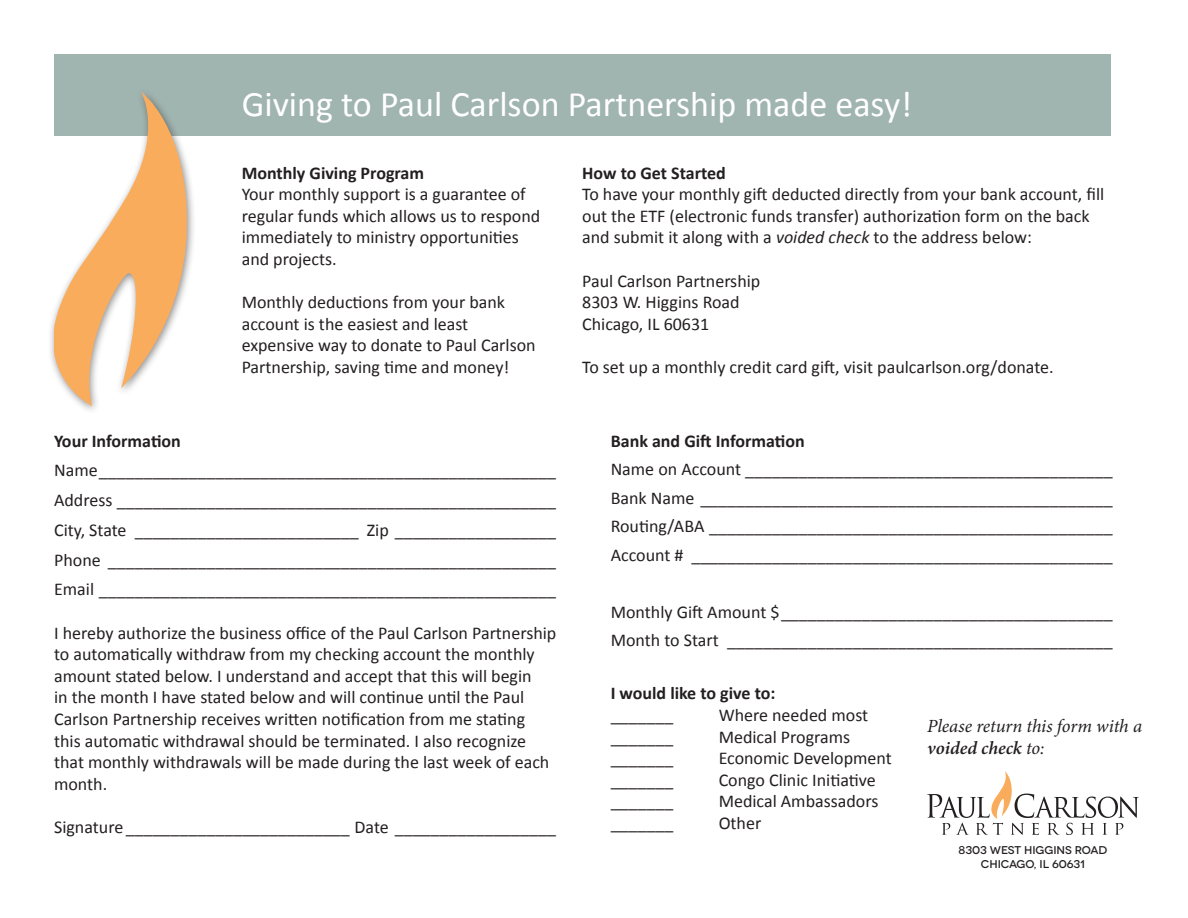
<style>
.page{position:relative;width:1188px;height:918px;background:#fff}
.page>*{position:absolute;margin:0;border:0;box-sizing:border-box;transform-origin:0 0}
.t1{font:36px "Calibri";color:#fff}
.t2{font:italic 18.6px/22.4px "Minion Pro";letter-spacing:-.005em;color:#231f20}
.t3{font:18px/21.6px "Calibri";color:#231f20}
.t4{font:700 18px "Calibri";color:#231f20}
.t5{font:500 11.25px/13.5px "Novecentowide";color:#231f20;text-align:center}
.s1{font-style:italic}
.s2{font-weight:600}
</style>
<div class="page">
<svg style="left:927px;top:771px;width:212px;height:64px"></svg>
<div style="left:54px;top:54px;width:1056px;height:82px;background:#a0b4b0"></div>
<div style="left:47px;top:87px;width:149px;height:328px;background:#231f20;opacity:.52"></div>
<svg style="left:54px;top:92px;width:135px;height:314px"></svg>
<p class="t1" style="left:242px;top:81px;width:672px">Giving to Paul Carlson Partnership made easy!</p>
<p class="t4" style="left:242px;top:161px;width:184px">Monthly Giving Program</p>
<p class="t3" style="left:242px;top:184px;width:300px">Your monthly support is a guarantee of regular funds which allows us to respond immediately to ministry opportunities and projects.</p>
<p class="t3" style="left:242px;top:292px;width:295px">Monthly deductions from your bank account is the easiest and least expensive way to donate to Paul Carlson Partnership, saving time and money!</p>
<p class="t4" style="left:54px;top:429px;width:128px">Your Information</p>
<p class="t3" style="left:54px;top:460px;width:503px">Name___________________________________________________</p>
<p class="t3" style="left:54px;top:489px;width:503px">Address _________________________________________________</p>
<p class="t3" style="left:54px;top:519px;width:504px">City, State _________________________ Zip __________________</p>
<p class="t3" style="left:54px;top:549px;width:503px">Phone __________________________________________________</p>
<p class="t3" style="left:54px;top:579px;width:503px">Email ___________________________________________________</p>
<p class="t3" style="left:54px;top:622px;width:504px">I hereby authorize the business office of the Paul Carlson Partnership to automatically withdraw from my checking account the monthly amount stated below. I understand and accept that this will begin<br>in the month I have stated below and will continue until the Paul Carlson Partnership receives written notification from me stating<br>this automatic withdrawal should be terminated. I also recognize that monthly withdrawals will be made during the last week of each month.</p>
<p class="t3" style="left:54px;top:816px;width:504px">Signature _________________________ Date __________________</p>
<p class="t4" style="left:582px;top:161px;width:145px">How to Get Started</p>
<p class="t3" style="left:582px;top:183px;width:524px">To have your monthly gift deducted directly from your bank account, fill out the ETF (electronic funds transfer) authorization form on the back and submit it along with a <span class="s1">voided check</span> to the address below:</p>
<p class="t3" style="left:582px;top:270px;width:180px">Paul Carlson Partnership</p>
<p class="t3" style="left:582px;top:291px;width:159px">8303 W. Higgins Road</p>
<p class="t3" style="left:582px;top:313px;width:129px">Chicago, IL 60631</p>
<p class="t3" style="left:582px;top:356px;width:473px">To set up a monthly credit card gift, visit paulcarlson.org/donate.</p>
<p class="t4" style="left:611px;top:429px;width:196px">Bank and Gift Information</p>
<p class="t3" style="left:611px;top:458px;width:503px">Name on Account _________________________________________</p>
<p class="t3" style="left:611px;top:487px;width:503px">Bank Name ______________________________________________</p>
<p class="t3" style="left:611px;top:515px;width:503px">Routing/ABA _____________________________________________</p>
<p class="t3" style="left:611px;top:544px;width:503px">Account # _______________________________________________</p>
<p class="t3" style="left:611px;top:601px;width:504px">Monthly Gift Amount $_____________________________________</p>
<p class="t3" style="left:611px;top:629px;width:503px">Month to Start ___________________________________________</p>
<p class="t4" style="left:611px;top:682px;width:166px">I would like to give to:</p>
<p class="t3" style="left:611px;top:704px;width:64px">_______</p>
<p class="t3" style="left:719px;top:704px;width:151px">Where needed most</p>
<p class="t2" style="left:927px;top:715px;width:216px">Please return this form with a <span class="s2">voided check</span> to:</p>
<p class="t3" style="left:719px;top:726px;width:133px">Medical Programs</p>
<p class="t3" style="left:611px;top:726px;width:64px">_______</p>
<p class="t3" style="left:719px;top:747px;width:175px">Economic Development</p>
<p class="t3" style="left:611px;top:747px;width:64px">_______</p>
<p class="t3" style="left:611px;top:769px;width:64px">_______</p>
<p class="t3" style="left:611px;top:791px;width:64px">_______</p>
<p class="t3" style="left:611px;top:812px;width:64px">_______</p>
<p class="t3" style="left:719px;top:769px;width:159px">Congo Clinic Initiative</p>
<p class="t3" style="left:719px;top:791px;width:161px">Medical Ambassadors</p>
<p class="t3" style="left:719px;top:812px;width:44px">Other</p>
<p class="t5" style="left:959px;top:844px;width:150px">8303 WEST HIGGINS ROAD<br>CHICAGO, IL 60631</p>
</div>
